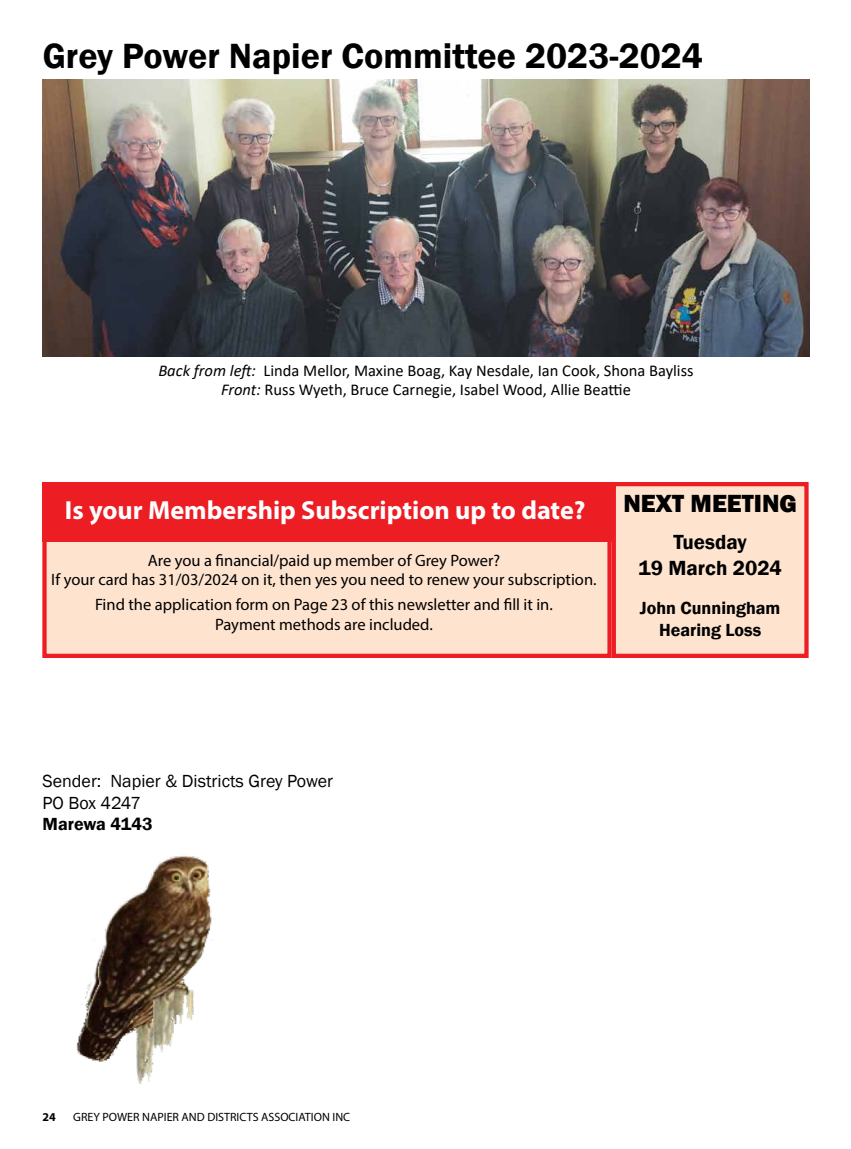
<style>
.page{position:relative;width:851px;height:1149px;background:#fff}
.page>*{position:absolute;margin:0;border:0;box-sizing:border-box;transform-origin:0 0}
.t1{font:600 36px "Franklin Gothic";color:#000}
.t2{font:700 26.25px "Myriad Pro";color:#fff}
.t3{font:800 25.5px "Franklin Gothic";color:#000}
.t4{font:600 21px/25.2px "Franklin Gothic";color:#000;text-align:center}
.t5{font:18px/21.6px "Franklin Gothic";color:#000}
.t6{font:600 18px/21.6px "Franklin Gothic";color:#000;text-align:center}
.t7{font:16.5px/19.8px "Myriad Pro";color:#000;text-align:center}
.t8{font:16.5px/19.8px "Calibri";color:#000;text-align:center}
.t9{font:12px "Myriad Pro";color:#000}
.t10{font:700 12px "Myriad Pro";color:#000}
.s1{font-style:italic}
</style>
<div class="page">
<img style="left:76px;top:854px;width:137px;height:229px">
<img style="left:42px;top:79px;width:767px;height:277px">
<div style="left:42px;top:482px;width:569px;height:175px;background:#fee4cf;border:4px solid #ed1d24"></div>
<div style="left:42px;top:482px;width:569px;height:59px;background:#ed1d24"></div>
<div style="left:611px;top:482px;width:197px;height:175px;background:#fee4cf;border:4px solid #ed1d24"></div>
<h1 class="t1" style="left:43px;top:34px;width:661px">Grey Power Napier Committee 2023-2024</h1>
<p class="t8" style="left:158px;top:359px;width:536px"><span class="s1">Back from left:</span> Linda Mellor, Maxine Boag, Kay Nesdale, Ian Cook, Shona Bayliss<br><span class="s1">Front:</span> Russ Wyeth, Bruce Carnegie, Isabel Wood, Allie Beattie</p>
<h2 class="t2" style="left:65px;top:493px;width:522px">Is your Membership Subscription up to date?</h2>
<h3 class="t3" style="left:623px;top:487px;width:175px">NEXT MEETING</h3>
<p class="t4" style="left:638px;top:529px;width:145px">Tuesday<br>19 March 2024</p>
<p class="t6" style="left:639px;top:597px;width:142px">John Cunningham<br>Hearing Loss</p>
<p class="t7" style="left:51px;top:549px;width:546px">Are you a financial/paid up member of Grey Power?<br>If your card has 31/03/2024 on it, then yes you need to renew your subscription.</p>
<p class="t7" style="left:95px;top:594px;width:459px">Find the application form on Page 23 of this newsletter and fill it in.<br>Payment methods are included.</p>
<p class="t5" style="left:43px;top:770px;width:292px">Sender: Napier &amp; Districts Grey Power<br>PO Box 4247</p>
<p class="t6" style="left:43px;top:813px;width:112px">Marewa 4143</p>
<p class="t10" style="left:43px;top:1109px;width:15px">24</p>
<p class="t9" style="left:73px;top:1109px;width:278px">GREY POWER NAPIER AND DISTRICTS ASSOCIATION INC</p>
</div>
